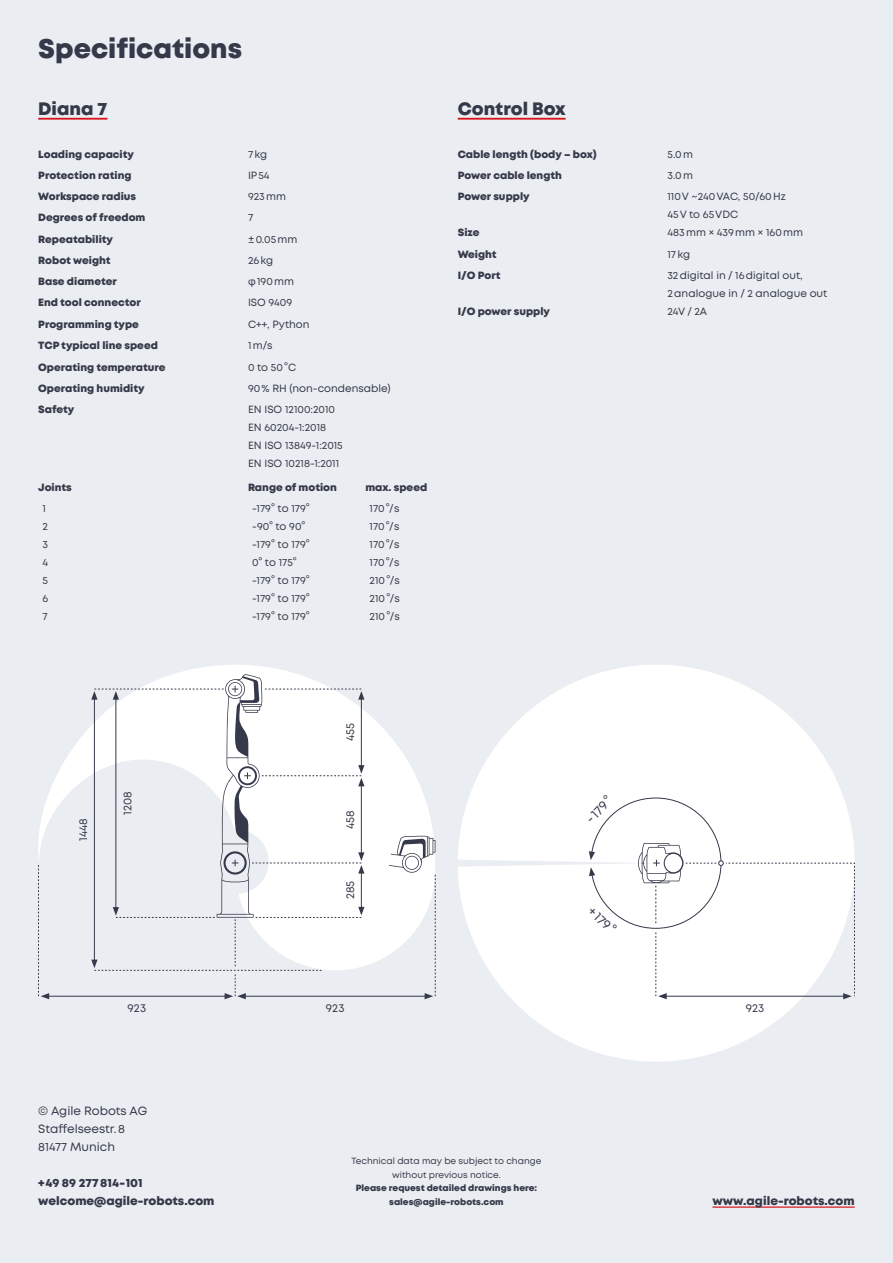
<style>
.page{position:relative;width:893px;height:1263px;background:#eaedf1}
.page>*{position:absolute;margin:0;border:0;box-sizing:border-box;transform-origin:0 0}
.title_head_18_19_8{font:800 27px "Mont";color:#353949}
.table_head_12_14_4{font:800 18px "Mont";color:#353949}
.text_4_regular_8_12{font:12.9px "Mont";color:#353949}
.text_4_regular_8_12-2{font:12px "Mont";color:#353949}
.text_4_regular_8_12-3{font:800 12px "Mont";color:#353949}
.text_4_heavy_8_12{font:800 12px "Mont";color:#353949}
.text_4_regular_8_12-4{font:11.4px "Mont";color:#353949}
.table_copy_7_10_5{font:10.5px/18px "Mont";color:#353949}
.table_copy_7_10_5-2{font:800 10.5px "Mont";color:#353949}
.text_5_regular_6_9{font:800 9px/13.5px "Mont";color:#353949;text-align:center}
.text_5_regular_6_9-2{font:9px/13.5px "Mont";color:#353949;text-align:center}
</style>
<div class="page">
<svg style="left:38px;top:665px;width:396px;height:301px"></svg>
<div style="left:458px;top:665px;width:397px;height:397px;background:#fff;border-radius:198px"></div>
<hr style="left:243px;top:996px;width:184px;height:1px;background:#353949">
<hr style="left:47px;top:996px;width:180px;height:1px;background:#353949">
<svg style="left:38px;top:865px;width:11px;height:134px"></svg>
<svg style="left:91px;top:674px;width:273px;height:325px"></svg>
<svg style="left:389px;top:836px;width:47px;height:163px"></svg>
<svg style="left:589px;top:797px;width:266px;height:202px"></svg>
<hr style="left:38px;top:118px;width:69px;height:2px;background:#d71117">
<hr style="left:458px;top:118px;width:108px;height:2px;background:#d71117">
<hr style="left:712px;top:1206px;width:143px;height:2px;background:#d71117">
<p class="title_head_18_19_8" style="left:38px;top:31px;width:205px">Specifications</p>
<p class="table_head_12_14_4" style="left:38px;top:97px;width:71px">Diana 7</p>
<p class="table_copy_7_10_5-2" style="left:38px;top:147px;width:97px">Loading capacity</p>
<p class="table_copy_7_10_5" style="left:248px;top:145px;width:21px">7kg</p>
<p class="table_copy_7_10_5-2" style="left:38px;top:168px;width:95px">Protection rating</p>
<p class="table_copy_7_10_5" style="left:248px;top:166px;width:23px">IP54</p>
<p class="table_copy_7_10_5-2" style="left:38px;top:189px;width:99px">Workspace radius</p>
<p class="table_copy_7_10_5" style="left:248px;top:187px;width:40px">923mm</p>
<p class="table_copy_7_10_5-2" style="left:38px;top:211px;width:109px">Degrees of freedom</p>
<p class="table_copy_7_10_5" style="left:248px;top:209px;width:7px">7</p>
<p class="table_copy_7_10_5-2" style="left:38px;top:232px;width:76px">Repeatability</p>
<p class="table_copy_7_10_5" style="left:248px;top:230px;width:51px">±0.05mm</p>
<p class="table_copy_7_10_5-2" style="left:38px;top:253px;width:74px">Robot weight</p>
<p class="table_copy_7_10_5" style="left:248px;top:251px;width:27px">26kg</p>
<p class="table_copy_7_10_5-2" style="left:38px;top:275px;width:80px">Base diameter</p>
<p class="table_copy_7_10_5" style="left:248px;top:272px;width:48px">φ190mm</p>
<p class="table_copy_7_10_5-2" style="left:38px;top:296px;width:104px">End tool connector</p>
<p class="table_copy_7_10_5" style="left:248px;top:294px;width:46px">ISO 9409</p>
<p class="table_copy_7_10_5-2" style="left:38px;top:317px;width:102px">Programming type</p>
<p class="table_copy_7_10_5" style="left:248px;top:315px;width:63px">C++, Python</p>
<p class="table_copy_7_10_5-2" style="left:38px;top:338px;width:121px">TCP typical line speed</p>
<p class="table_copy_7_10_5" style="left:248px;top:336px;width:26px">1m/s</p>
<p class="table_copy_7_10_5-2" style="left:38px;top:360px;width:129px">Operating temperature</p>
<p class="table_copy_7_10_5" style="left:248px;top:358px;width:50px">0 to 50°C</p>
<p class="table_copy_7_10_5-2" style="left:38px;top:381px;width:108px">Operating humidity</p>
<p class="table_copy_7_10_5" style="left:248px;top:379px;width:144px">90% RH (non-condensable)</p>
<p class="table_copy_7_10_5-2" style="left:38px;top:403px;width:38px">Safety</p>
<p class="table_copy_7_10_5" style="left:248px;top:401px;width:96px">EN ISO 12100:2010<br>EN 60204-1:2018<br>EN ISO 13849-1:2015</p>
<p class="table_copy_7_10_5" style="left:248px;top:455px;width:93px">EN ISO 10218-1:2011</p>
<p class="table_copy_7_10_5-2" style="left:38px;top:480px;width:35px">Joints</p>
<p class="table_copy_7_10_5-2" style="left:248px;top:480px;width:90px">Range of motion</p>
<p class="table_copy_7_10_5-2" style="left:365px;top:480px;width:63px">max. speed</p>
<p class="table_copy_7_10_5" style="left:43px;top:499px;width:7px">1<br>2<br>3<br>4<br>5<br>6<br>7</p>
<p class="table_copy_7_10_5" style="left:252px;top:499px;width:59px">-179° to 179° -90° to 90° -179° to 179°<br>0° to 175° -179° to 179° -179° to 179° -179° to 179°</p>
<p class="table_copy_7_10_5" style="left:370px;top:499px;width:32px;text-align:justify">170°/s 170°/s 170°/s 170°/s 210°/s 210°/s 210°/s</p>
<p class="table_head_12_14_4" style="left:458px;top:97px;width:109px">Control Box</p>
<p class="table_copy_7_10_5-2" style="left:458px;top:147px;width:140px">Cable length (body – box)</p>
<p class="table_copy_7_10_5" style="left:667px;top:145px;width:27px">5.0m</p>
<p class="table_copy_7_10_5-2" style="left:458px;top:168px;width:106px">Power cable length</p>
<p class="table_copy_7_10_5" style="left:667px;top:166px;width:27px">3.0m</p>
<p class="table_copy_7_10_5-2" style="left:458px;top:189px;width:73px">Power supply</p>
<p class="table_copy_7_10_5" style="left:667px;top:187px;width:120px">110V ~240VAC, 50/60Hz<br>45V to 65VDC</p>
<p class="table_copy_7_10_5-2" style="left:458px;top:226px;width:23px">Size</p>
<p class="table_copy_7_10_5" style="left:667px;top:224px;width:137px">483mm × 439mm × 160mm</p>
<p class="table_copy_7_10_5-2" style="left:458px;top:247px;width:40px">Weight</p>
<p class="table_copy_7_10_5" style="left:667px;top:245px;width:24px">17kg</p>
<p class="table_copy_7_10_5-2" style="left:458px;top:268px;width:44px">I/O Port</p>
<p class="table_copy_7_10_5" style="left:667px;top:266px;width:161px">32digital in / 16digital out,<br>2analogue in / 2 analogue out</p>
<p class="table_copy_7_10_5-2" style="left:458px;top:304px;width:94px">I/O power supply</p>
<p class="table_copy_7_10_5" style="left:667px;top:302px;width:41px">24V / 2A</p>
<p class="text_4_regular_8_12-4" style="left:76px;top:841px;width:24px;rotate:-90deg">1448</p>
<p class="text_4_regular_8_12-4" style="left:120px;top:815px;width:25px;rotate:-90deg">1208</p>
<p class="text_4_regular_8_12-4" style="left:343px;top:741px;width:20px;rotate:-90deg">455</p>
<p class="text_4_regular_8_12-4" style="left:343px;top:829px;width:20px;rotate:-90deg">458</p>
<p class="text_4_regular_8_12-4" style="left:343px;top:899px;width:20px;rotate:-90deg">285</p>
<p class="text_4_regular_8_12" style="left:582px;top:815px;width:33px;rotate:-45deg">-179°</p>
<p class="text_4_regular_8_12" style="left:596px;top:902px;width:34px;rotate:45deg">+179°</p>
<p class="text_4_regular_8_12-4" style="left:128px;top:1000px;width:20px">923</p>
<p class="text_4_regular_8_12-4" style="left:326px;top:1000px;width:20px">923</p>
<p class="text_4_regular_8_12-4" style="left:746px;top:1000px;width:20px">923</p>
<p class="text_4_regular_8_12-2" style="left:38px;top:1103px;width:110px">© Agile Robots AG</p>
<p class="text_4_regular_8_12-2" style="left:38px;top:1121px;width:88px">Staffelseestr.8</p>
<p class="text_4_regular_8_12-2" style="left:38px;top:1139px;width:78px">81477 Munich</p>
<p class="text_4_regular_8_12-3" style="left:38px;top:1175px;width:106px">+49 89 277814-101</p>
<p class="text_4_regular_8_12-3" style="left:38px;top:1193px;width:178px">welcome@agile-robots.com</p>
<p class="text_4_heavy_8_12" style="left:712px;top:1193px;width:144px">www.agile-robots.com</p>
<p class="text_5_regular_6_9-2" style="left:351px;top:1154px;width:192px">Technical data may be subject to change without previous notice.</p>
<p class="text_5_regular_6_9" style="left:356px;top:1181px;width:183px">Please request detailed drawings here: sales@agile-robots.com</p>
</div>
